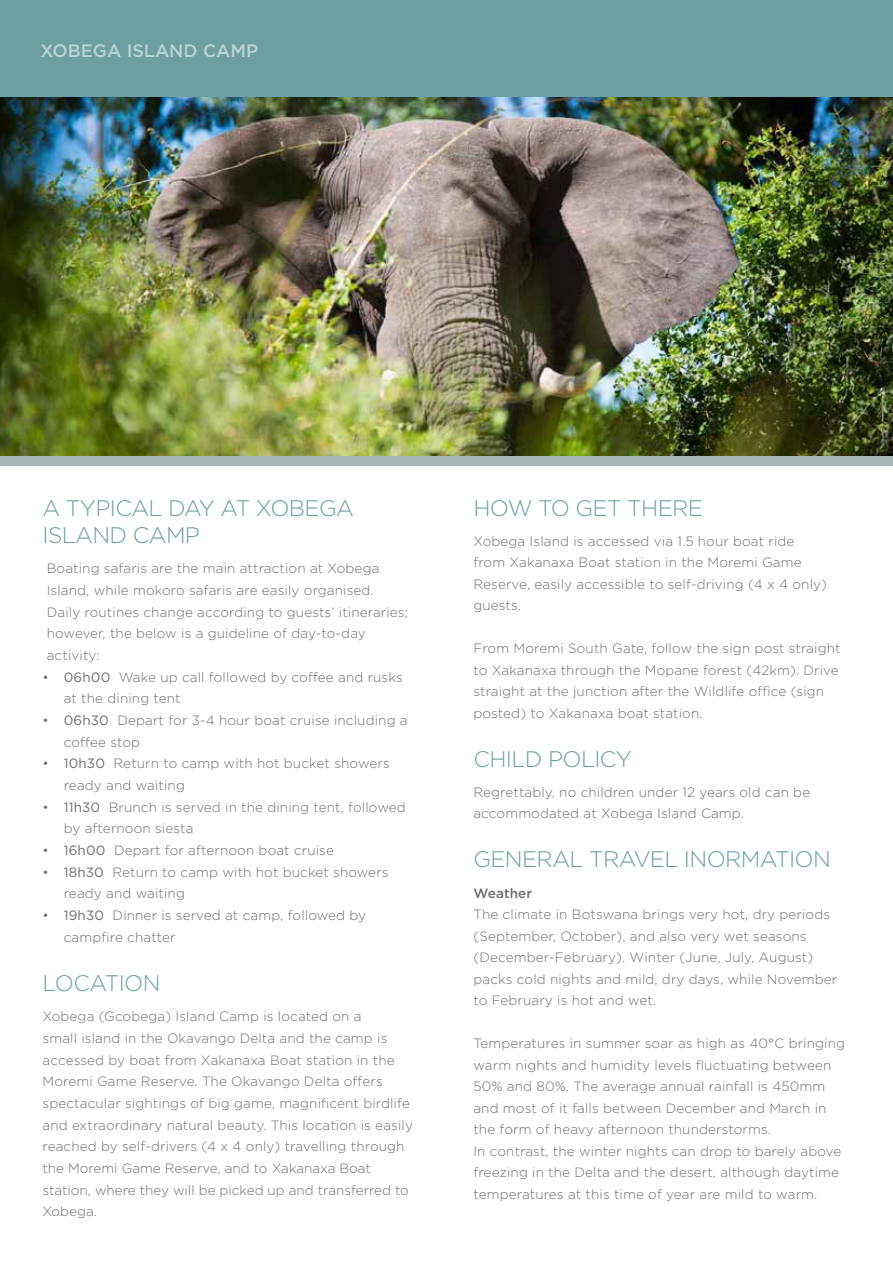
<style>
.page{position:relative;width:893px;height:1263px;background:#fff}
.page>*{position:absolute;margin:0;border:0;box-sizing:border-box;transform-origin:0 0}
.t1{font:300 22.5px/27.6px "Gotham";letter-spacing:-.025em;color:#6c9ea3}
.t2{font:500 18px "Gotham";color:#bbd2d5}
.t3{font:300 13.5px/21.6px "Gotham";letter-spacing:.01em;color:#6d6e71}
.t4{font:500 13.5px "Gotham";color:#6d6e71}
.s1{font-weight:400}
</style>
<div class="page">
<img style="left:0;top:96px;width:893px;height:360px">
<div style="left:0;top:456px;width:893px;height:9px;background:#a9b6b6"></div>
<div style="left:0;top:0;width:893px;height:96px;background:#6c9ea3"></div>
<h2 class="t2" style="left:40px;top:39px;width:219px">XOBEGA ISLAND CAMP</h2>
<h1 class="t1" style="left:43px;top:494px;width:313px">A TYPICAL DAY AT XOBEGA<br>ISLAND CAMP</h1>
<p class="t3" style="left:47px;top:558px;width:363px">Boating safaris are the main attraction at Xobega Island, while mokoro safaris are easily organised.<br>Daily routines change according to guests’ itineraries; however, the below is a guideline of day-to-day activity:</p>
<p class="t3" style="left:64px;top:666px;width:341px;text-indent:-21px">• <span class="s1">06h00</span> Wake up call followed by coffee and rusks at the dining tent</p>
<p class="t3" style="left:64px;top:709px;width:345px;text-indent:-21px">• <span class="s1">06h30</span> Depart for 3-4 hour boat cruise including a coffee stop</p>
<p class="t3" style="left:64px;top:753px;width:327px;text-indent:-21px">• <span class="s1">10h30</span> Return to camp with hot bucket showers ready and waiting</p>
<p class="t3" style="left:64px;top:796px;width:343px;text-indent:-21px">• <span class="s1">11h30</span> Brunch is served in the dining tent, followed by afternoon siesta</p>
<p class="t3" style="left:43px;top:839px;width:293px">• <span class="s1">16h00</span> Depart for afternoon boat cruise</p>
<p class="t3" style="left:64px;top:861px;width:326px;text-indent:-21px">• <span class="s1">18h30</span> Return to camp with hot bucket showers ready and waiting</p>
<p class="t3" style="left:64px;top:904px;width:304px;text-indent:-21px">• <span class="s1">19h30</span> Dinner is served at camp, followed by campfire chatter</p>
<h1 class="t1" style="left:43px;top:969px;width:120px">LOCATION</h1>
<p class="t3" style="left:43px;top:1005px;width:372px">Xobega (Gcobega) Island Camp is located on a<br>small island in the Okavango Delta and the camp is accessed by boat from Xakanaxa Boat station in the Moremi Game Reserve. The Okavango Delta offers spectacular sightings of big game, magnificent birdlife and extraordinary natural beauty. This location is easily reached by self-drivers (4 x 4 only) travelling through the Moremi Game Reserve, and to Xakanaxa Boat station, where they will be picked up and transferred to Xobega.</p>
<h1 class="t1" style="left:473px;top:494px;width:231px">HOW TO GET THERE</h1>
<p class="t3" style="left:473px;top:530px;width:355px">Xobega Island is accessed via 1.5 hour boat ride from Xakanaxa Boat station in the Moremi Game Reserve, easily accessible to self-driving (4 x 4 only) guests.</p>
<p class="t3" style="left:473px;top:637px;width:369px">From Moremi South Gate, follow the sign post straight to Xakanaxa through the Mopane forest (42km). Drive straight at the junction after the Wildlife office (sign posted) to Xakanaxa boat station.</p>
<h1 class="t1" style="left:473px;top:745px;width:30px">Child</h1>
<h1 class="t1" style="left:548px;top:745px;width:29px">Policy</h1>
<p class="t3" style="left:473px;top:781px;width:338px">Regrettably, no children under 12 years old can be accommodated at Xobega Island Camp.</p>
<h1 class="t1" style="left:473px;top:845px;width:359px">GENERAL TRAVEL INORMATION</h1>
<p class="t4" style="left:473px;top:884px;width:60px">WEATHER</p>
<p class="t3" style="left:473px;top:903px;width:365px">The climate in Botswana brings very hot, dry periods (September, October), and also very wet seasons (December-February). Winter (June, July, August) packs cold nights and mild, dry days, while November to February is hot and wet.</p>
<p class="t3" style="left:473px;top:1032px;width:373px">Temperatures in summer soar as high as 40°C bringing warm nights and humidity levels fluctuating between 50% and 80%. The average annual rainfall is 450mm and most of it falls between December and March in the form of heavy afternoon thunderstorms.<br>In contrast, the winter nights can drop to barely above freezing in the Delta and the desert, although daytime temperatures at this time of year are mild to warm.</p>
</div>
